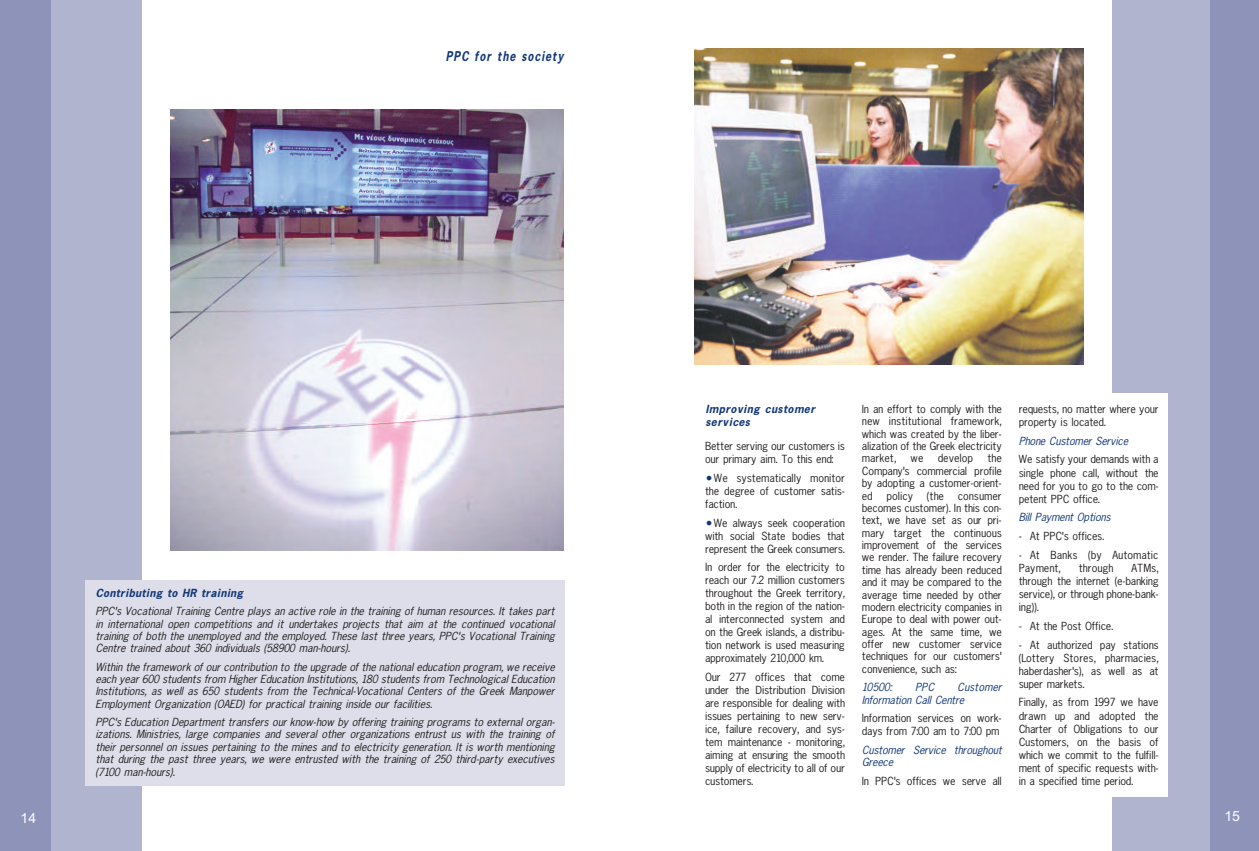
<style>
.page{position:relative;width:1259px;height:851px;background:#fff}
.page>*{position:absolute;margin:0;border:0;box-sizing:border-box;transform-origin:0 0}
.t1{font:italic 14.4px "UB News Letter Bold";letter-spacing:.055em;color:#133777;scale:.83 1}
.t2{font:14px "Arial";color:#fff}
.t3{font:12px/13px "UB News Letter";letter-spacing:-.01em;color:#231f20;text-align:justify}
.t4{font:12px/12.4px "UB News Letter Italic";color:#231f20;text-align:justify}
.t5{font:12px/12.8px "UB News Letter Italic";letter-spacing:-.01em;color:#133777}
.t6{font:italic 12px/13px "UB News Letter Bold";letter-spacing:.01em;color:#133777}
.t7{font:12px/13px "UB News Letter";letter-spacing:.01em;color:#231f20}
.s1{color:#133777}
</style>
<div class="page">
<div style="left:0;top:0;width:142px;height:850px;background:#b1b4cf"></div>
<div style="left:0;top:0;width:50px;height:850px;background:#8e93b9"></div>
<div style="left:1111px;top:0;width:148px;height:850px;background:#b1b4cf"></div>
<div style="left:1210px;top:0;width:49px;height:850px;background:#8e93b9"></div>
<img style="left:170px;top:109px;width:393px;height:441px">
<div style="left:85px;top:580px;width:479px;height:205px;background:#dddeea"></div>
<div style="left:694px;top:393px;width:474px;height:404px;background:#fff"></div>
<img style="left:694px;top:48px;width:389px;height:317px">
<p class="t1" style="left:445px;top:48px;width:144px">PPC for the society</p>
<p class="t6" style="left:95px;top:586px;width:149px">Contributing to HR training</p>
<p class="t4" style="left:95px;top:605px;width:461px">PPC's Vocational Training Centre plays an active role in the training of human resources. It takes part in international open competitions and it undertakes projects that aim at the continued vocational training of both the unemployed and the employed. These last three years, PPC's Vocational Training Centre trained about 360 individuals (58900 man-hours).</p>
<p class="t4" style="left:95px;top:660px;width:461px">Within the framework of our contribution to the upgrade of the national education program, we receive each year 600 students from Higher Education Institutions, 180 students from Technological Education Institutions, as well as 650 students from the Technical-Vocational Centers of the Greek Manpower Employment Organization (OAED) for practical training inside our facilities.</p>
<p class="t4" style="left:95px;top:715px;width:461px">PPC's Education Department transfers our know-how by offering training programs to external organ&shy;izations. Ministries, large companies and several other organizations entrust us with the training of their personnel on issues pertaining to the mines and to electricity generation. It is worth mentioning that during the past three years, we were entrusted with the training of 250 third-party executives (7100 man-hours).</p>
<p class="t6" style="left:704px;top:402px;width:111px">Improving customer services</p>
<p class="t3" style="left:704px;top:440px;width:141px">Better serving our customers is our primary aim. To this end:</p>
<p class="t3" style="left:704px;top:471px;width:141px"><span class="s1">•</span>We systematically monitor the degree of customer satis&shy;faction.</p>
<p class="t3" style="left:704px;top:516px;width:141px"><span class="s1">•</span>We always seek cooperation with social State bodies that represent the Greek consumers.</p>
<p class="t3" style="left:704px;top:561px;width:141px">In order for the electricity to reach our 7.2 million customers throughout the Greek territory, both in the region of the nation&shy;al interconnected system and on the Greek islands, a distribu&shy;tion network is used measuring approximately 210,000 km.</p>
<p class="t3" style="left:704px;top:670px;width:141px">Our 277 offices that come under the Distribution Division are responsible for dealing with issues pertaining to new serv&shy;ice, failure recovery, and sys&shy;tem maintenance - monitoring, aiming at ensuring the smooth supply of electricity to all of our customers.</p>
<p class="t3" style="left:861px;top:403px;width:141px;line-height:12.4px">In an effort to comply with the new institutional framework, which was created by the liber&shy;alization of the Greek electricity market, we develop the Company's commercial profile by adopting a customer-orient&shy;ed policy (the consumer becomes customer). In this con&shy;text, we have set as our pri&shy;mary target the continuous improvement of the services we render. The failure recovery time has already been reduced and it may be compared to the average time needed by other modern electricity companies in Europe to deal with power out&shy;ages. At the same time, we offer new customer service techniques for our customers' convenience, such as:</p>
<p class="t5" style="left:861px;top:681px;width:31px">10500:</p>
<p class="t5" style="left:914px;top:681px;width:20px">PPC</p>
<p class="t5" style="left:861px;top:681px;width:141px;text-indent:95px">Customer<br>Information Call Centre</p>
<p class="t3" style="left:861px;top:712px;width:141px">Information services on work&shy;days from 7:00 am to 7:00 pm</p>
<p class="t5" style="left:861px;top:743px;width:141px">Customer Service throughout<br>Greece</p>
<p class="t3" style="left:861px;top:774px;width:141px">In PPC's offices we serve all</p>
<p class="t3" style="left:1018px;top:402px;width:141px">requests, no matter where your property is located.</p>
<p class="t5" style="left:1018px;top:434px;width:111px">Phone Customer Service</p>
<p class="t3" style="left:1018px;top:453px;width:141px">We satisfy your demands with a single phone call, without the need for you to go to the com&shy;petent PPC office.</p>
<p class="t5" style="left:1018px;top:511px;width:93px">Bill Payment Options</p>
<p class="t3" style="left:1018px;top:530px;width:87px">- At PPC's offices.</p>
<p class="t7" style="left:1018px;top:548px;width:141px">- At Banks (by Automatic<br>Payment,</p>
<p class="t3" style="left:1018px;top:561px;width:141px;text-indent:113px">ATMs, through the internet (e-banking service), or through phone-bank&shy;ing)).</p>
<p class="t3" style="left:1018px;top:619px;width:96px">- At the Post Office.</p>
<p class="t3" style="left:1018px;top:638px;width:141px">- At authorized pay stations (Lottery Stores, pharmacies, haberdasher's), as well as at super markets.</p>
<p class="t3" style="left:1018px;top:696px;width:141px">Finally, as from 1997 we have drawn up and adopted the Charter of Obligations to our Customers, on the basis of which we commit to the fulfill&shy;ment of specific requests with&shy;in a specified time period.</p>
<p class="t7" style="left:1078px;top:561px;width:36px">through</p>
<p class="t2" style="left:21px;top:809px;width:17px">14</p>
<p class="t2" style="left:1224px;top:807px;width:17px">15</p>
</div>
